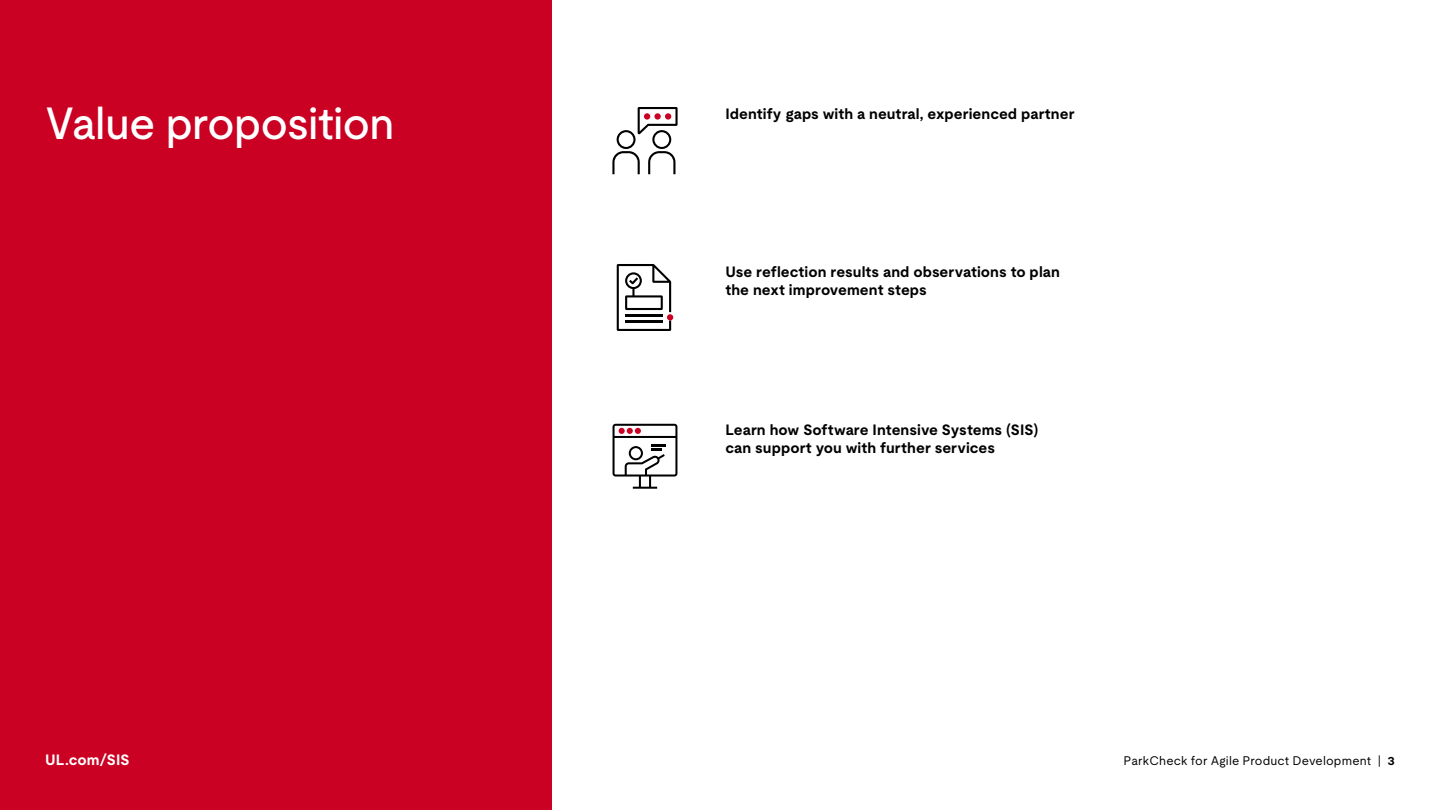
<style>
.page{position:relative;width:1440px;height:810px;background:#fff}
.page>*{position:absolute;margin:0;border:0;box-sizing:border-box;transform-origin:0 0}
.t1{font:500 45px "UL Moderat";letter-spacing:-.025em;color:#fff}
.t2{font:700 15px/18px "UL Moderat";letter-spacing:.005em;color:#000}
.t3{font:700 15px "UL Moderat";letter-spacing:.01em;color:#fff}
.t4{font:12.5px "UL Moderat";letter-spacing:.01em;color:#000}
.s1{font-weight:700}
</style>
<div class="page">
<div style="left:0;top:0;width:551px;height:810px;background:#ca0123"></div>
<svg style="left:612px;top:107px;width:66px;height:67px"></svg>
<svg style="left:617px;top:264px;width:56px;height:67px"></svg>
<svg style="left:613px;top:424px;width:64px;height:65px"></svg>
<h1 class="t1" style="left:45px;top:88px;width:351px">Value proposition</h1>
<p class="t3" style="left:45px;top:748px;width:86px">UL.com/SIS</p>
<p class="t2" style="left:725px;top:104px;width:351px">Identify gaps with a neutral, experienced partner</p>
<p class="t2" style="left:725px;top:262px;width:336px">Use reflection results and observations to plan the next improvement steps</p>
<p class="t2" style="left:725px;top:420px;width:314px">Learn how Software Intensive Systems (SIS) can support you with further services</p>
<p class="t4" style="left:1124px;top:751px;width:273px">ParkCheck for Agile Product Development | <span class="s1">3</span></p>
</div>
